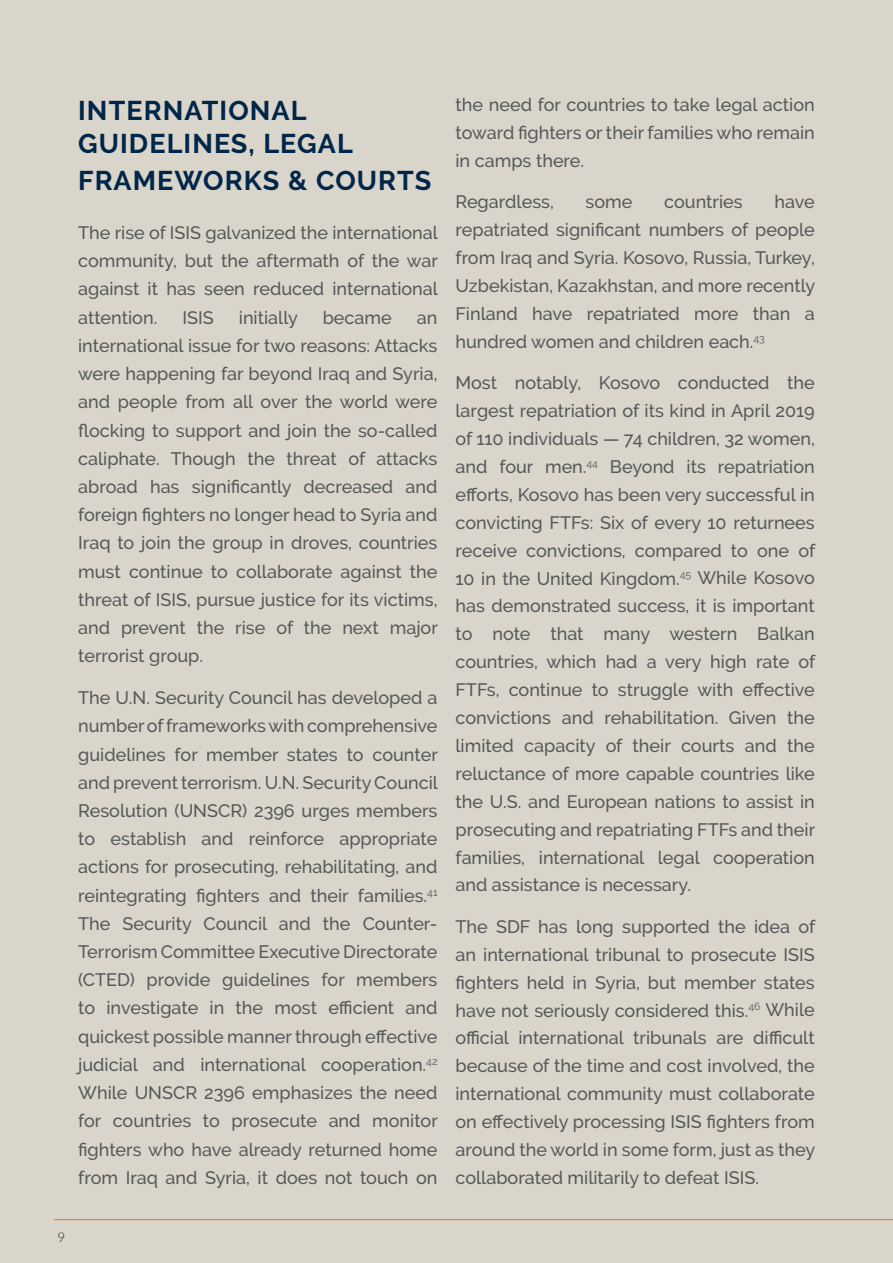
<style>
.page{position:relative;width:893px;height:1263px;background:#d9d5cb}
.page>*{position:absolute;margin:0;border:0;box-sizing:border-box;transform-origin:0 0}
.t1{font:700 27px/33.6px "Raleway";letter-spacing:.04em;color:#002649}
.t2{font:500 18px/27.9px "Raleway";color:#57585a;text-align:justify}
.t3{font:300 13.5px "Lato";color:#262825}
</style>
<div class="page">
<hr style="left:54px;top:1219px;width:839px;height:1px;background:#ff7200">
<h1 class="t1" style="left:78px;top:93px;width:276px">INTERNATIONAL<br>GUIDELINES, LEGAL</h1>
<h1 class="t1" style="left:78px;top:164px;width:355px">FRAMEWORKS &amp; COURTS</h1>
<p class="t2" style="left:78px;top:218px;width:361px">The rise of ISIS galvanized the international community, but the aftermath of the war against it has seen reduced international attention.</p>
<p class="t2" style="left:182px;top:303px;width:33px">ISIS</p>
<p class="t2" style="left:239px;top:303px;width:61px">initially</p>
<p class="t2" style="left:323px;top:303px;width:71px">became</p>
<p class="t2" style="left:78px;top:303px;width:361px;text-indent:339px">an international issue for two reasons: Attacks were happening far beyond Iraq and Syria, and people from all over the world were flocking to support and join the so-called caliphate. Though the threat of attacks abroad has significantly decreased and foreign fighters no longer head to Syria and Iraq to join the group in droves, countries must continue to collaborate against the threat of ISIS, pursue justice for its victims, and prevent the rise of the next major terrorist group.</p>
<p class="t2" style="left:78px;top:684px;width:361px">The U.N. Security Council has developed a number of frameworks with comprehensive guidelines for member states to counter and prevent terrorism. U.N. Security Council Resolution (UNSCR) 2396 urges members to establish and reinforce appropriate actions for prosecuting, rehabilitating, and reintegrating fighters and their families.<sup>41<br></sup>The Security Council and the Counter-Terrorism Committee Executive Directorate (CTED) provide guidelines for members to investigate in the most efficient and quickest possible manner through effective judicial and international cooperation.<sup>42<br></sup>While UNSCR 2396 emphasizes the need for countries to prosecute and monitor fighters who have already returned home from Iraq and Syria, it does not touch on</p>
<p class="t2" style="left:455px;top:91px;width:361px">the need for countries to take legal action toward fighters or their families who remain in camps there.</p>
<p class="t2" style="left:455px;top:188px;width:100px">Regardless,</p>
<p class="t2" style="left:586px;top:188px;width:48px">some</p>
<p class="t2" style="left:664px;top:188px;width:80px">countries</p>
<p class="t2" style="left:455px;top:188px;width:361px;text-indent:319px">have repatriated significant numbers of people from Iraq and Syria. Kosovo, Russia, Turkey, Uzbekistan, Kazakhstan, and more recently Finland have repatriated more than a hundred women and children each.<sup>43</sup></p>
<p class="t2" style="left:455px;top:369px;width:361px">Most notably, Kosovo conducted the largest repatriation of its kind in April 2019 of 110 individuals — 74 children, 32 women, and four men.<sup>44</sup> Beyond its repatriation efforts, Kosovo has been very successful in convicting FTFs: Six of every 10 returnees receive convictions, compared to one of 10 in the United Kingdom.<sup>45</sup> While Kosovo has demonstrated success, it is important to note that many western Balkan countries, which had a very high rate of FTFs, continue to struggle with effective convictions and rehabilitation. Given the limited capacity of their courts and the reluctance of more capable countries like the U.S. and European nations to assist in prosecuting and repatriating FTFs and their families, international legal cooperation and assistance is necessary.</p>
<p class="t2" style="left:455px;top:912px;width:361px">The SDF has long supported the idea of an international tribunal to prosecute ISIS fighters held in Syria, but member states have not seriously considered this.<sup>46</sup> While official international tribunals are difficult because of the time and cost involved, the international community must collaborate on effectively processing ISIS fighters from around the world in some form, just as they collaborated militarily to defeat ISIS.</p>
<p class="t3" style="left:58px;top:1228px;width:9px">9</p>
</div>
